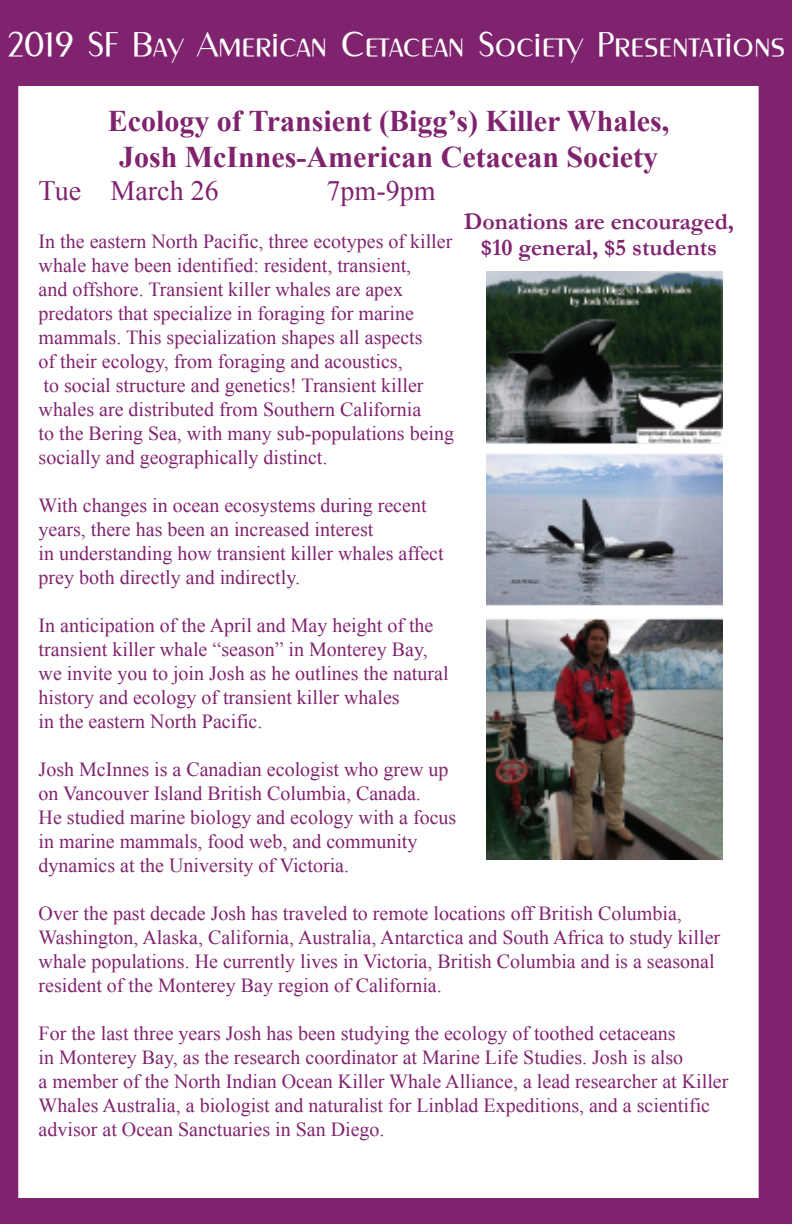
<style>
.page{position:relative;width:792px;height:1224px;background:#80236f}
.page>*{position:absolute;margin:0;border:0;box-sizing:border-box;transform-origin:0 0}
.t1{font:34px "Metro";color:#fff}
.t2{font:700 30px/36px "Times New Roman";color:#80236f;text-align:center}
.t3{font:28px "Times New Roman";color:#80236f}
.t4{font:700 24px/26px "Garamond";color:#80236f;text-align:center}
.t5{font:20px/24px "Times New Roman";color:#80236f}
</style>
<div class="page">
<div style="left:18px;top:86px;width:741px;height:1112px;background:#fff"></div>
<img style="left:487px;top:271px;width:236px;height:588px">
<h1 class="t1" style="left:8px;top:24px;width:778px">2019 SF Bay American Cetacean Society Presentations</h1>
<h2 class="t2" style="left:108px;top:102px;width:563px">Ecology of Transient (Bigg’s) Killer Whales,<br>Josh McInnes-American Cetacean Society</h2>
<h3 class="t3" style="left:39px;top:172px;width:182px">Tue March 26</h3>
<h3 class="t3" style="left:327px;top:172px;width:110px">7pm-9pm</h3>
<p class="t5" style="left:39px;top:229px;width:417px">In the eastern North Pacific, three ecotypes of killer whale have been identified: resident, transient,<br>and offshore. Transient killer whales are apex predators that specialize in foraging for marine mammals. This specialization shapes all aspects<br>of their ecology, from foraging and acoustics,<br>to social structure and genetics! Transient killer whales are distributed from Southern California<br>to the Bering Sea, with many sub-populations being socially and geographically distinct.</p>
<p class="t5" style="left:39px;top:493px;width:407px">With changes in ocean ecosystems during recent years, there has been an increased interest<br>in understanding how transient killer whales affect prey both directly and indirectly.</p>
<p class="t5" style="left:39px;top:613px;width:411px">In anticipation of the April and May height of the transient killer whale “season” in Monterey Bay, we invite you to join Josh as he outlines the natural history and ecology of transient killer whales<br>in the eastern North Pacific.</p>
<p class="t5" style="left:39px;top:757px;width:419px">Josh McInnes is a Canadian ecologist who grew up on Vancouver Island British Columbia, Canada.<br>He studied marine biology and ecology with a focus in marine mammals, food web, and community dynamics at the University of Victoria.</p>
<p class="t5" style="left:39px;top:901px;width:683px">Over the past decade Josh has traveled to remote locations off British Columbia, Washington, Alaska, California, Australia, Antarctica and South Africa to study killer whale populations. He currently lives in Victoria, British Columbia and is a seasonal resident of the Monterey Bay region of California.</p>
<p class="t5" style="left:39px;top:1021px;width:691px">For the last three years Josh has been studying the ecology of toothed cetaceans<br>in Monterey Bay, as the research coordinator at Marine Life Studies. Josh is also<br>a member of the North Indian Ocean Killer Whale Alliance, a lead researcher at Killer Whales Australia, a biologist and naturalist for Linblad Expeditions, and a scientific advisor at Ocean Sanctuaries in San Diego.</p>
<p class="t4" style="left:464px;top:208px;width:272px">Donations are encouraged, $10 general, $5 students</p>
</div>
